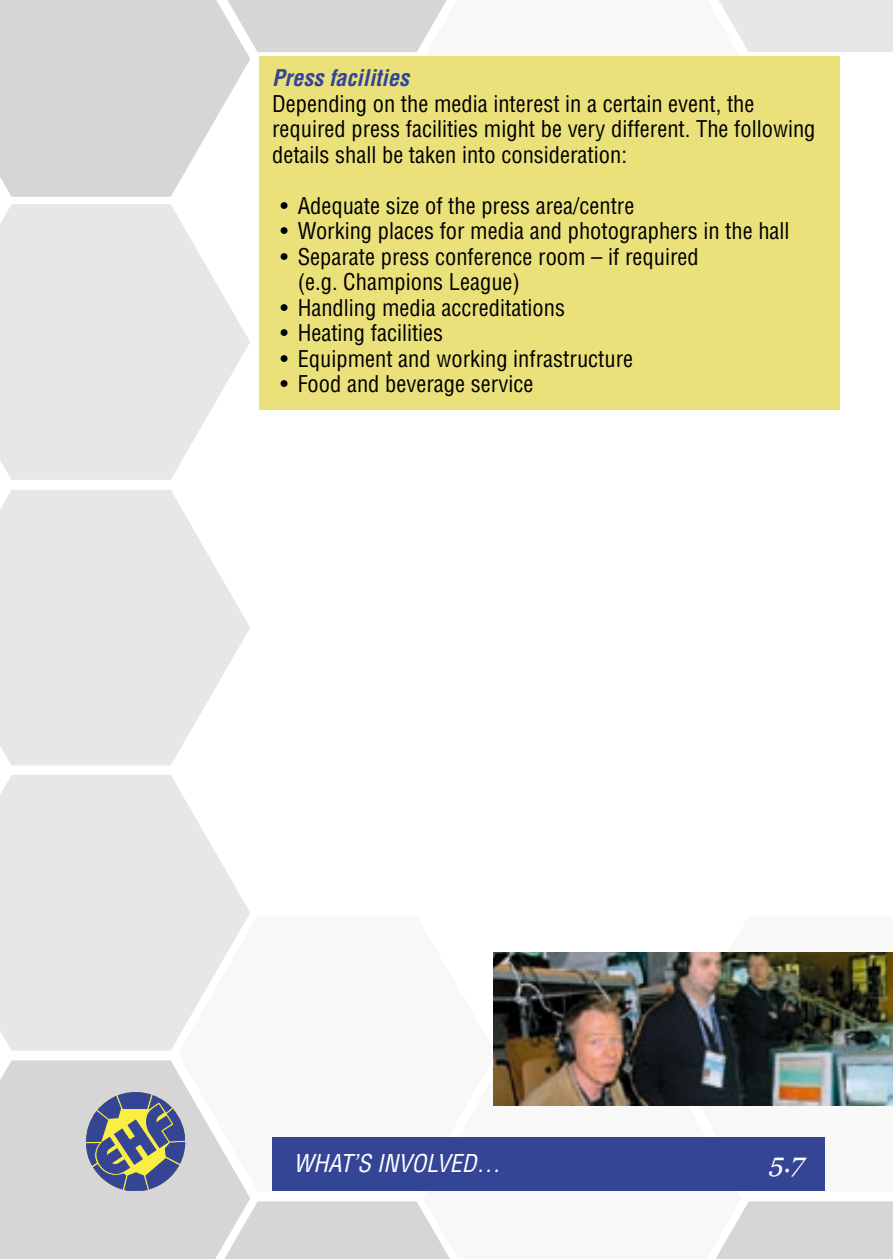
<style>
.page{position:relative;width:893px;height:1259px;background:#fff}
.page>*{position:absolute;margin:0;border:0;box-sizing:border-box;transform-origin:0 0}
.t1{font:italic 27px "Georgia";color:#fff}
.t2{font:italic condensed 24px "Helvetica";color:#fff}
.t3{font:condensed 22.5px/25.5px "Helvetica";color:#000}
.t4{font:italic 700 condensed 22.5px "Helvetica";color:#354595}
</style>
<div class="page">
<svg style="left:0;top:0;width:250px;height:197px;background:#dadada"></svg>
<svg style="left:0;top:204px;width:250px;height:276px;fill:#e7e7e7"></svg>
<svg style="left:0;top:490px;width:250px;height:275px;fill:#e7e7e7"></svg>
<div style="left:227px;top:0;width:196px;height:52px;background:#d6d6d6"></div>
<svg style="left:423px;top:0;width:318px;height:57px"></svg>
<svg style="left:719px;top:0;width:174px;height:52px;background:#e8e8e8"></svg>
<svg style="left:0;top:775px;width:250px;height:275px;background:#e9e9e9"></svg>
<div style="left:0;top:1060px;width:250px;height:199px;background:#d6d6d6"></div>
<svg style="left:178px;top:915px;width:72px;height:276px"></svg>
<div style="left:224px;top:1201px;width:199px;height:58px;background:#d6d6d6"></div>
<svg style="left:423px;top:1213px;width:27px;height:46px"></svg>
<svg style="left:715px;top:1201px;width:178px;height:58px;background:#d9d9d9"></svg>
<svg style="left:86px;top:1092px;width:99px;height:99px;background:#808690"></svg>
<div style="left:272px;top:1137px;width:553px;height:54px;background:#354595"></div>
<div style="left:259px;top:57px;width:581px;height:353px;background:#ebe17b"></div>
<img style="left:493px;top:952px;width:400px;height:154px">
<p class="t4" style="left:272px;top:65px;width:138px">Press facilities</p>
<p class="t3" style="left:272px;top:91px;width:545px">Depending on the media interest in a certain event, the required press facilities might be very different. The following details shall be taken into consideration:</p>
<p class="t3" style="left:281px;top:192px;width:355px">• Adequate size of the press area/centre</p>
<p class="t3" style="left:281px;top:218px;width:510px">• Working places for media and photographers in the hall</p>
<p class="t3" style="left:298px;top:243px;width:403px;text-indent:-17px">• Separate press conference room – if required (e.g. Champions League)</p>
<p class="t3" style="left:281px;top:294px;width:286px">• Handling media accreditations</p>
<p class="t3" style="left:281px;top:320px;width:164px">• Heating facilities</p>
<p class="t3" style="left:281px;top:345px;width:354px">• Equipment and working infrastructure</p>
<p class="t3" style="left:281px;top:371px;width:254px">• Food and beverage service</p>
<p class="t2" style="left:293px;top:1148px;width:208px">WHAT’S INVOLVED…</p>
<p class="t1" style="left:769px;top:1147px;width:36px">5.7</p>
</div>
